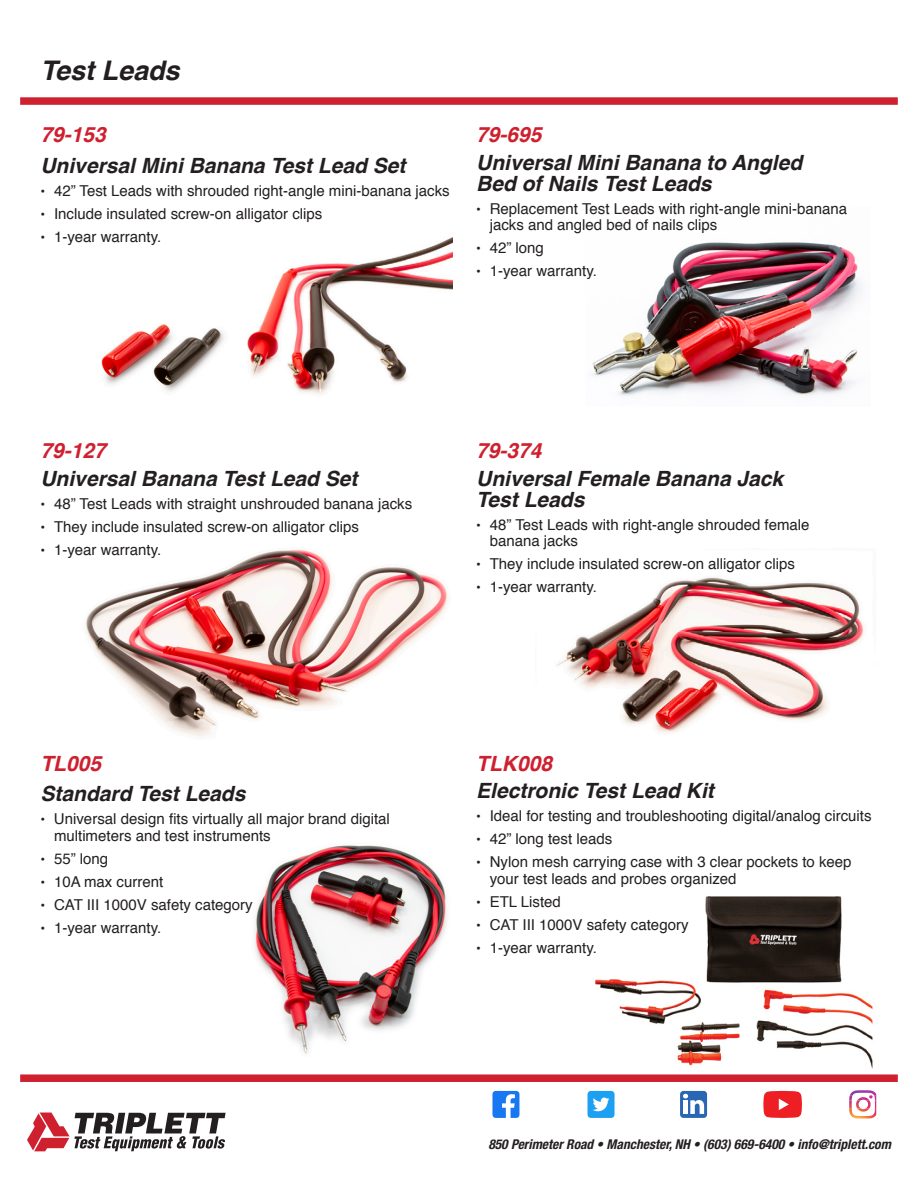
<style>
.page{position:relative;width:918px;height:1188px;background:#fff}
.page>*{position:absolute;margin:0;border:0;box-sizing:border-box;transform-origin:0 0}
.t1{font:italic 700 27px "Helvetica";color:#231f20}
.t2{font:italic 700 21px/21px "Helvetica";color:#231f20}
.t3{font:italic 700 21px "Helvetica";color:#cf202f}
.t4{font:15px/16.5px "Helvetica";color:#231f20}
.t5{font:italic 700 condensed 13.5px "Helvetica Neue LT Std";color:#231f20}
.s1{font-size:13.5px}
</style>
<div class="page">
<img style="left:101px;top:237px;width:352px;height:157px">
<img style="left:85px;top:549px;width:363px;height:188px">
<img style="left:254px;top:845px;width:194px;height:209px">
<img style="left:592px;top:242px;width:270px;height:154px">
<img style="left:556px;top:577px;width:308px;height:156px">
<img style="left:595px;top:896px;width:278px;height:173px">
<div style="left:20px;top:97px;width:878px;height:8px;background:#cf202f"></div>
<svg style="left:27px;top:1113px;width:199px;height:38px"></svg>
<div style="left:20px;top:1074px;width:878px;height:8px;background:#cf202f"></div>
<svg style="left:492px;top:1091px;width:27px;height:27px"></svg>
<div style="left:588px;top:1091px;width:27px;height:27px;background:#1ca1f2;border-radius:3px"></div>
<svg style="left:593px;top:1098px;width:16px;height:13px"></svg>
<div style="left:680px;top:1091px;width:27px;height:27px;background:#2966b3;border-radius:3px"></div>
<svg style="left:683px;top:1094px;width:21px;height:20px"></svg>
<svg style="left:763px;top:1091px;width:39px;height:27px"></svg>
<img style="left:849px;top:1108px;width:27px;height:10px">
<img style="left:849px;top:1090px;width:27px;height:11px">
<svg style="left:866px;top:1101px;width:10px;height:7px"></svg>
<p class="t1" style="left:40px;top:49px;width:141px">Test Leads</p>
<p class="t3" style="left:40px;top:117px;width:67px">79-153</p>
<p class="t2" style="left:40px;top:155px;width:366px">Universal Mini Banana Test Lead Set</p>
<p class="t4" style="left:40px;top:183px;width:411px"><span class="s1">•</span> 42” Test Leads with shrouded right-angle mini-banana jacks</p>
<p class="t4" style="left:40px;top:205px;width:283px"><span class="s1">•</span> Include insulated screw-on alligator clips</p>
<p class="t4" style="left:40px;top:228px;width:122px"><span class="s1">•</span> 1-year warranty.</p>
<p class="t3" style="left:476px;top:117px;width:67px">79-695</p>
<p class="t2" style="left:476px;top:152px;width:327px">Universal Mini Banana to Angled<br>Bed of Nails Test Leads</p>
<p class="t4" style="left:490px;top:201px;width:359px;text-indent:-14px"><span class="s1">•</span> Replacement Test Leads with right-angle mini-banana jacks and angled bed of nails clips</p>
<p class="t4" style="left:476px;top:240px;width:69px"><span class="s1">•</span> 42” long</p>
<p class="t4" style="left:476px;top:263px;width:122px"><span class="s1">•</span> 1-year warranty.</p>
<p class="t3" style="left:40px;top:434px;width:67px">79-127</p>
<p class="t2" style="left:40px;top:468px;width:319px">Universal Banana Test Lead Set</p>
<p class="t4" style="left:40px;top:496px;width:373px"><span class="s1">•</span> 48” Test Leads with straight unshrouded banana jacks</p>
<p class="t4" style="left:40px;top:519px;width:320px"><span class="s1">•</span> They include insulated screw-on alligator clips</p>
<p class="t4" style="left:40px;top:542px;width:122px"><span class="s1">•</span> 1-year warranty.</p>
<p class="t3" style="left:40px;top:746px;width:62px">TL005</p>
<p class="t2" style="left:40px;top:783px;width:206px">Standard Test Leads</p>
<p class="t4" style="left:54px;top:811px;width:337px;text-indent:-14px"><span class="s1">•</span> Universal design fits virtually all major brand digital multimeters and test instruments</p>
<p class="t4" style="left:40px;top:851px;width:69px"><span class="s1">•</span> 55” long</p>
<p class="t4" style="left:40px;top:874px;width:124px"><span class="s1">•</span> 10A max current</p>
<p class="t4" style="left:40px;top:897px;width:214px"><span class="s1">•</span> CAT III 1000V safety category</p>
<p class="t4" style="left:40px;top:919px;width:122px"><span class="s1">•</span> 1-year warranty.</p>
<p class="t3" style="left:476px;top:434px;width:67px">79-374</p>
<p class="t2" style="left:476px;top:468px;width:308px">Universal Female Banana Jack<br>Test Leads</p>
<p class="t4" style="left:490px;top:517px;width:321px;text-indent:-14px"><span class="s1">•</span> 48” Test Leads with right-angle shrouded female banana jacks</p>
<p class="t4" style="left:476px;top:556px;width:320px"><span class="s1">•</span> They include insulated screw-on alligator clips</p>
<p class="t4" style="left:476px;top:579px;width:122px"><span class="s1">•</span> 1-year warranty.</p>
<p class="t3" style="left:476px;top:746px;width:77px">TLK008</p>
<p class="t2" style="left:476px;top:780px;width:239px">Electronic Test Lead Kit</p>
<p class="t4" style="left:476px;top:808px;width:397px"><span class="s1">•</span> Ideal for testing and troubleshooting digital/analog circuits</p>
<p class="t4" style="left:476px;top:831px;width:138px"><span class="s1">•</span> 42” long test leads</p>
<p class="t4" style="left:490px;top:854px;width:363px;text-indent:-14px"><span class="s1">•</span> Nylon mesh carrying case with 3 clear pockets to keep your test leads and probes organized</p>
<p class="t4" style="left:476px;top:894px;width:86px"><span class="s1">•</span> ETL Listed</p>
<p class="t4" style="left:476px;top:916px;width:214px"><span class="s1">•</span> CAT III 1000V safety category</p>
<p class="t4" style="left:476px;top:939px;width:122px"><span class="s1">•</span> 1-year warranty.</p>
<p class="t5" style="left:488px;top:1136px;width:404px">850 Perimeter Road • Manchester, NH • (603) 669-6400 • info@triplett.com</p>
</div>
